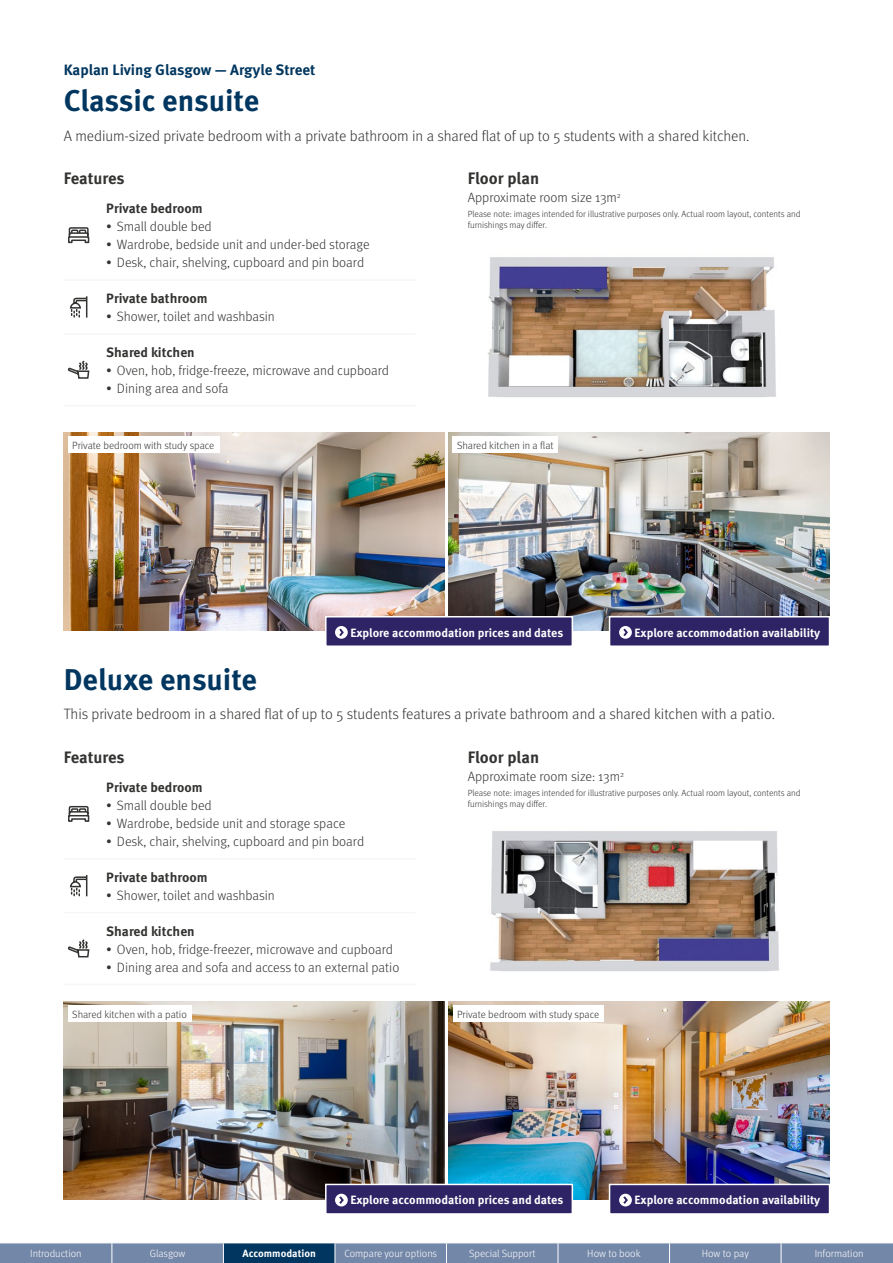
<style>
.page{position:relative;width:893px;height:1263px;background:#fff}
.page>*{position:absolute;margin:0;border:0;box-sizing:border-box;transform-origin:0 0}
.t1{font:700 30px "Meta Pro";color:#00365f}
.t2{font:700 16.5px "Meta Pro";color:#333332}
.t3{font:300 15px "Meta Pro";color:#333332}
.t4{font:700 15px "Meta Pro";color:#00365f}
.t5{font:300 13.5px "Meta Pro";color:#333332}
.t6{font:700 13.5px "Meta Pro";color:#333332}
.t7{font:700 12px "Meta Pro";color:#fff}
.t8{font:300 10.5px "Meta Pro";color:#333332}
.t9{font:300 10.5px "Meta Pro";color:#fff}
.t10{font:700 10.5px "Meta Pro";color:#fff}
.t11{font:300 9px/10.8px "Meta Pro";color:#333332}
</style>
<div class="page">
<img style="left:64px;top:1001px;width:380px;height:198px">
<img style="left:449px;top:1001px;width:380px;height:198px">
<img style="left:449px;top:432px;width:380px;height:198px">
<img style="left:64px;top:432px;width:380px;height:198px">
<div style="left:453px;top:436px;width:105px;height:17px;background:#fff"></div>
<div style="left:68px;top:436px;width:151px;height:17px;background:#fff"></div>
<img style="left:488px;top:257px;width:288px;height:140px">
<hr style="left:64px;top:279px;width:30px;height:2px;background:#f6f6f6">
<hr style="left:94px;top:279px;width:321px;height:2px;background:#f6f6f6">
<hr style="left:64px;top:333px;width:30px;height:2px;background:#f6f6f6">
<hr style="left:94px;top:333px;width:321px;height:2px;background:#f6f6f6">
<hr style="left:64px;top:405px;width:30px;height:1px;background:#f6f6f6">
<hr style="left:94px;top:405px;width:321px;height:1px;background:#f6f6f6">
<svg style="left:68px;top:227px;width:22px;height:17px"></svg>
<svg style="left:69px;top:296px;width:19px;height:22px"></svg>
<svg style="left:67px;top:360px;width:23px;height:19px"></svg>
<div style="left:610px;top:617px;width:219px;height:29px;background:#2d2365"></div>
<svg style="left:619px;top:626px;width:13px;height:13px"></svg>
<div style="left:609px;top:616px;width:221px;height:31px;border:2px solid #fff"></div>
<div style="left:610px;top:1184px;width:219px;height:30px;background:#2d2365"></div>
<svg style="left:619px;top:1194px;width:13px;height:12px"></svg>
<div style="left:609px;top:1184px;width:221px;height:31px;border:2px solid #fff"></div>
<div style="left:326px;top:617px;width:246px;height:29px;background:#2d2365"></div>
<svg style="left:335px;top:626px;width:13px;height:13px"></svg>
<div style="left:325px;top:616px;width:248px;height:31px;border:2px solid #fff"></div>
<div style="left:326px;top:1184px;width:246px;height:30px;background:#2d2365"></div>
<svg style="left:335px;top:1194px;width:13px;height:12px"></svg>
<div style="left:325px;top:1184px;width:248px;height:31px;border:2px solid #fff"></div>
<hr style="left:64px;top:858px;width:30px;height:1px;background:#f6f6f6">
<hr style="left:94px;top:858px;width:321px;height:1px;background:#f6f6f6">
<hr style="left:64px;top:912px;width:30px;height:1px;background:#f6f6f6">
<hr style="left:94px;top:912px;width:321px;height:1px;background:#f6f6f6">
<hr style="left:64px;top:984px;width:30px;height:1px;background:#f6f6f6">
<hr style="left:94px;top:984px;width:321px;height:1px;background:#f6f6f6">
<svg style="left:68px;top:805px;width:22px;height:17px"></svg>
<svg style="left:69px;top:875px;width:19px;height:22px"></svg>
<svg style="left:67px;top:939px;width:23px;height:19px"></svg>
<div style="left:453px;top:1005px;width:151px;height:17px;background:#fff"></div>
<div style="left:68px;top:1005px;width:123px;height:17px;background:#fff"></div>
<img style="left:490px;top:831px;width:289px;height:140px">
<svg style="left:0;top:1243px;width:893px;height:20px;background:#6980a1"></svg>
<p class="t4" style="left:64px;top:58px;width:253px">Kaplan Living Glasgow — Argyle Street</p>
<h1 class="t1" style="left:64px;top:77px;width:197px">Classic ensuite</h1>
<p class="t3" style="left:64px;top:125px;width:687px">A medium-sized private bedroom with a private bathroom in a shared flat of up to 5 students with a shared kitchen.</p>
<p class="t2" style="left:64px;top:166px;width:62px">Features</p>
<p class="t6" style="left:106px;top:198px;width:98px">Private bedroom</p>
<p class="t5" style="left:106px;top:217px;width:107px">• Small double bed</p>
<p class="t5" style="left:106px;top:235px;width:265px">• Wardrobe, bedside unit and under-bed storage</p>
<p class="t5" style="left:106px;top:253px;width:259px">• Desk, chair, shelving, cupboard and pin board</p>
<p class="t6" style="left:106px;top:288px;width:103px">Private bathroom</p>
<p class="t5" style="left:106px;top:307px;width:170px">• Shower, toilet and washbasin</p>
<p class="t6" style="left:106px;top:342px;width:90px">Shared kitchen</p>
<p class="t5" style="left:106px;top:360px;width:284px">• Oven, hob, fridge-freeze, microwave and cupboard</p>
<p class="t5" style="left:106px;top:378px;width:124px">• Dining area and sofa</p>
<p class="t2" style="left:468px;top:166px;width:73px">Floor plan</p>
<p class="t5" style="left:468px;top:188px;width:155px">Approximate room size 13m<sup>2</sup></p>
<p class="t11" style="left:468px;top:208px;width:334px">Please note: images intended for illustrative purposes only. Actual room layout, contents and furnishings may differ.</p>
<p class="t8" style="left:72px;top:437px;width:144px">Private bedroom with study space</p>
<p class="t8" style="left:457px;top:437px;width:98px">Shared kitchen in a flat</p>
<p class="t7" style="left:350px;top:623px;width:214px">Explore accommodation prices and dates</p>
<p class="t7" style="left:635px;top:623px;width:187px">Explore accommodation availability</p>
<h1 class="t1" style="left:64px;top:656px;width:195px">Deluxe ensuite</h1>
<p class="t3" style="left:64px;top:703px;width:713px">This private bedroom in a shared flat of up to 5 students features a private bathroom and a shared kitchen with a patio.</p>
<p class="t2" style="left:64px;top:744px;width:62px">Features</p>
<p class="t6" style="left:106px;top:777px;width:98px">Private bedroom</p>
<p class="t5" style="left:106px;top:796px;width:107px">• Small double bed</p>
<p class="t5" style="left:106px;top:814px;width:240px">• Wardrobe, bedside unit and storage space</p>
<p class="t5" style="left:106px;top:832px;width:259px">• Desk, chair, shelving, cupboard and pin board</p>
<p class="t6" style="left:106px;top:867px;width:103px">Private bathroom</p>
<p class="t5" style="left:106px;top:885px;width:170px">• Shower, toilet and washbasin</p>
<p class="t6" style="left:106px;top:920px;width:90px">Shared kitchen</p>
<p class="t5" style="left:106px;top:939px;width:288px">• Oven, hob, fridge-freezer, microwave and cupboard</p>
<p class="t5" style="left:106px;top:957px;width:295px">• Dining area and sofa and access to an external patio</p>
<p class="t2" style="left:468px;top:744px;width:73px">Floor plan</p>
<p class="t5" style="left:468px;top:766px;width:158px">Approximate room size: 13m<sup>2</sup></p>
<p class="t11" style="left:468px;top:787px;width:334px">Please note: images intended for illustrative purposes only. Actual room layout, contents and furnishings may differ.</p>
<p class="t8" style="left:72px;top:1006px;width:116px">Shared kitchen with a patio</p>
<p class="t8" style="left:457px;top:1006px;width:144px">Private bedroom with study space</p>
<p class="t7" style="left:350px;top:1191px;width:214px">Explore accommodation prices and dates</p>
<p class="t7" style="left:635px;top:1191px;width:187px">Explore accommodation availability</p>
<p class="t9" style="left:30px;top:1246px;width:53px">Introduction</p>
<p class="t9" style="left:150px;top:1246px;width:37px">Glasgow</p>
<p class="t10" style="left:242px;top:1245px;width:75px">Accommodation</p>
<p class="t9" style="left:344px;top:1246px;width:94px">Compare your options</p>
<p class="t9" style="left:469px;top:1246px;width:68px">Special Support</p>
<p class="t9" style="left:587px;top:1246px;width:55px">How to book</p>
<p class="t9" style="left:702px;top:1246px;width:49px">How to pay</p>
<p class="t9" style="left:815px;top:1246px;width:50px">Information</p>
</div>
